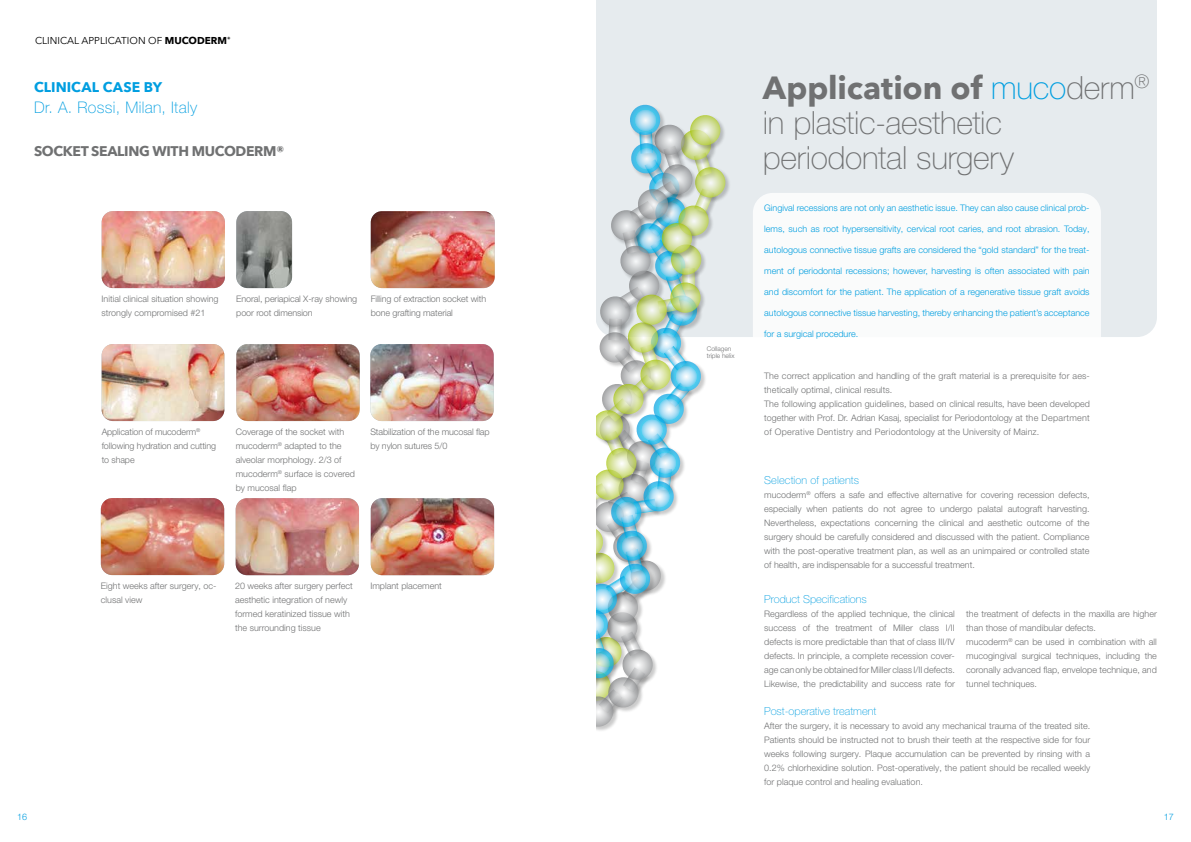
<style>
.page{position:relative;width:1191px;height:842px;background:#fff}
.page>*{position:absolute;margin:0;border:0;box-sizing:border-box;transform-origin:0 0}
.t1{font:100 32px/35px "Helvetica Neue LT Pro";letter-spacing:-.01em;color:#707172}
.t2{font:700 32px "Avenir Next";letter-spacing:-.005em;color:#707172}
.t3{font:100 16px "Helvetica Neue LT Pro";letter-spacing:.02em;color:#009ee0}
.t4{font:700 14px "Avenir Next";letter-spacing:-.025em;color:#707172}
.t5{font:700 14px "Avenir Next";letter-spacing:.005em;color:#009ee0}
.t6{font:100 11px "Helvetica Neue LT Pro";color:#009ee0}
.t7{font:10px "Avenir Next";color:#000}
.t8{font:300 9px/14px "Helvetica Neue LT Pro";color:#707172}
.t9{font:300 9px "Helvetica Neue LT Pro";color:#009ee0}
.t10{font:300 6.5px/7px "Helvetica Neue LT Pro";color:#707172}
.s1{font-weight:700}
.s2{font-family:"Helvetica Neue LT Pro";font-weight:100;color:#009ee0}
.s3{font-family:"Helvetica Neue LT Pro";font-weight:100}
</style>
<div class="page">
<div style="left:596px;top:0;width:561px;height:337px;background:#e6ebee"></div>
<div style="left:695px;top:167px;width:36px;height:36px;background:#000;opacity:.3"></div>
<div style="left:582px;top:696px;width:37px;height:36px;background:#000;opacity:.3"></div>
<svg style="left:595px;top:103px;width:131px;height:625px"></svg>
<div style="left:753px;top:193px;width:348px;height:245px;background:#fff;border-radius:20px"></div>
<div style="left:445px;top:0;width:150px;height:842px;background:#fff"></div>
<img style="left:101px;top:498px;width:123px;height:77px">
<img style="left:102px;top:211px;width:123px;height:77px">
<img style="left:236px;top:498px;width:123px;height:77px">
<img style="left:371px;top:211px;width:124px;height:77px">
<img style="left:236px;top:211px;width:56px;height:77px">
<img style="left:370px;top:344px;width:124px;height:77px">
<img style="left:102px;top:344px;width:122px;height:77px">
<img style="left:236px;top:344px;width:124px;height:77px">
<img style="left:371px;top:498px;width:123px;height:77px">
<p class="t7" style="left:35px;top:32px;width:197px">CLINICAL APPLICATION OF <span class="s1">MUCODERM</span><sup>®</sup></p>
<h3 class="t5" style="left:34px;top:75px;width:130px">CLINICAL CASE BY</h3>
<h2 class="t3" style="left:34px;top:98px;width:165px">Dr. A. Rossi, Milan, Italy</h2>
<h3 class="t4" style="left:34px;top:139px;width:252px">SOCKET SEALING WITH MUCODERM®</h3>
<p class="t8" style="left:102px;top:292px;width:118px">Initial clinical situation showing strongly compromised #21</p>
<p class="t8" style="left:236px;top:292px;width:122px">Enoral, periapical X-ray showing poor root dimension</p>
<p class="t8" style="left:371px;top:292px;width:117px">Filling of extraction socket with bone grafting material</p>
<p class="t8" style="left:102px;top:425px;width:116px">Application of mucoderm<sup>® </sup>following hydration and cutting to shape</p>
<p class="t8" style="left:236px;top:425px;width:121px">Coverage of the socket with mucoderm<sup>®</sup> adapted to the alveolar morphology. 2/3 of mucoderm<sup>®</sup> surface is covered by mucosal flap</p>
<p class="t8" style="left:370px;top:425px;width:121px">Stabilization of the mucosal flap by nylon sutures 5/0</p>
<p class="t8" style="left:235px;top:579px;width:119px">20 weeks after surgery perfect aesthetic integration of newly formed keratinized tissue with the surrounding tissue</p>
<p class="t8" style="left:101px;top:579px;width:117px">Eight weeks after surgery, oc&shy;clusal view</p>
<p class="t8" style="left:370px;top:579px;width:73px">Implant placement</p>
<p class="t10" style="left:707px;top:345px;width:29px">Collagen triple helix</p>
<h1 class="t2" style="left:763px;top:60px;width:388px">Application of <span class="s2">muco</span><span class="s3">derm</span><sup>®</sup></h1>
<h1 class="t1" style="left:763px;top:105px;width:253px">in plastic-aesthetic periodontal surgery</h1>
<p class="t9" style="left:764px;top:202px;width:327px">Gingival recessions are not only an aesthetic issue. They can also cause clinical prob-</p>
<p class="t9" style="left:764px;top:223px;width:327px">lems, such as root hypersensitivity, cervical root caries, and root abrasion. Today,</p>
<p class="t9" style="left:764px;top:244px;width:327px">autologous connective tissue grafts are considered the “gold standard” for the treat-</p>
<p class="t9" style="left:764px;top:265px;width:327px">ment of periodontal recessions; however, harvesting is often associated with pain</p>
<p class="t9" style="left:764px;top:286px;width:327px">and discomfort for the patient. The application of a regenerative tissue graft avoids</p>
<p class="t9" style="left:764px;top:307px;width:327px">autologous connective tissue harvesting, thereby enhancing the patient’s acceptance</p>
<p class="t9" style="left:764px;top:328px;width:96px">for a surgical procedure.</p>
<p class="t8" style="left:764px;top:369px;width:327px">The correct application and handling of the graft material is a prerequisite for aes&shy;thetically optimal, clinical results.<br>The following application guidelines, based on clinical results, have been developed together with Prof. Dr. Adrian Kasaj, specialist for Periodontology at the Department of Operative Dentistry and Periodontology at the University of Mainz.</p>
<p class="t6" style="left:764px;top:474px;width:96px">Selection of patients</p>
<p class="t8" style="left:764px;top:488px;width:327px;text-align:justify">mucoderm<sup>®</sup> offers a safe and effective alternative for covering recession defects, especially when patients do not agree to undergo palatal autograft harvesting.<br>Nevertheless, expectations concerning the clinical and aesthetic outcome of the surgery should be carefully considered and discussed with the patient. Compliance with the post-operative treatment plan, as well as an unimpaired or controlled state of health, are indispensable for a successful treatment.</p>
<p class="t6" style="left:764px;top:593px;width:104px">Product Specifications</p>
<p class="t8" style="left:764px;top:607px;width:192px;text-align:justify">Regardless of the applied technique, the clinical success of the treatment of Miller class I/II defects is more predictable than that of class III/IV defects. In principle, a complete recession cover&shy;age can only be obtained for Miller class I/II defects.<br>Likewise, the predictability and success rate for</p>
<p class="t8" style="left:966px;top:607px;width:192px">the treatment of defects in the maxilla are higher than those of mandibular defects.<br>mucoderm<sup>®</sup> can be used in combination with all mucogingival surgical techniques, including the coronally advanced flap, envelope technique, and tunnel techniques.</p>
<p class="t6" style="left:764px;top:705px;width:114px">Post-operative treatment</p>
<p class="t8" style="left:764px;top:719px;width:327px;text-align:justify">After the surgery, it is necessary to avoid any mechanical trauma of the treated site.<br>Patients should be instructed not to brush their teeth at the respective side for four weeks following surgery. Plaque accumulation can be prevented by rinsing with a 0.2% chlorhexidine solution. Post-operatively, the patient should be recalled weekly for plaque control and healing evaluation.</p>
<p class="t9" style="left:17px;top:811px;width:12px">16</p>
<p class="t9" style="left:1164px;top:811px;width:12px">17</p>
</div>
